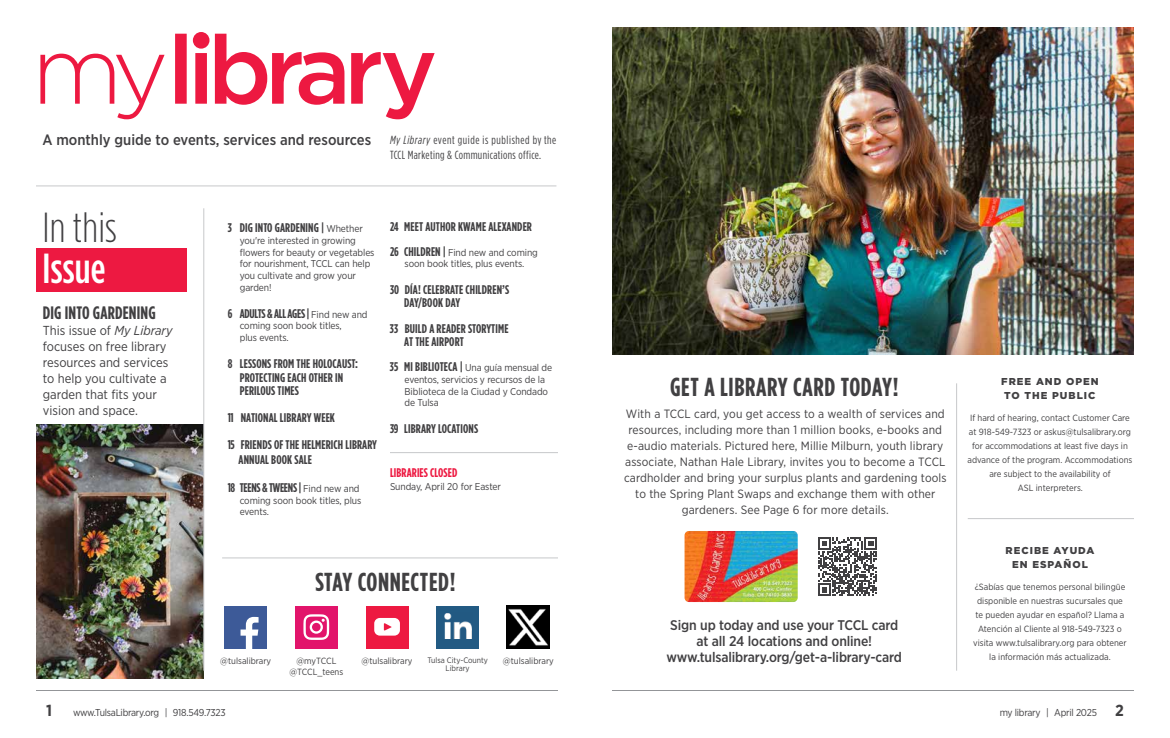
<style>
.page{position:relative;width:1170px;height:738px;background:#fff}
.page>*{position:absolute;margin:0;border:0;box-sizing:border-box;transform-origin:0 0}
.t1{font:300 42px "Gotham Condensed";letter-spacing:.005em;color:#414042}
.t2{font:500 42px "Gotham Condensed";letter-spacing:.005em;color:#fff}
.t3{font:700 26px "Gotham Condensed";letter-spacing:.025em;color:#414042}
.t4{font:700 18px "Gotham Condensed";letter-spacing:.01em;color:#414042}
.t5{font:700 16px "Gotham Narrow";color:#414042}
.t6{font:500 15px "Gotham Narrow";color:#414042}
.t7{font:500 14px/16px "Gotham Narrow";letter-spacing:-.01em;color:#414042;text-align:center}
.t8{font:13px/16px "Gotham Narrow";color:#414042}
.t9{font:700 12.6px/13.5px "Gotham Condensed";letter-spacing:.01em;color:#414042}
.t10{font:700 12.6px "Gotham Condensed";letter-spacing:-.02em;color:#414042}
.t11{font:700 12.6px "Gotham Condensed";letter-spacing:.01em;color:#ed1941}
.t12{font:12px/16px "Gotham Narrow";letter-spacing:.01em;color:#414042;text-align:center}
.t13{font:11.8px/14.5px "Gotham Condensed";letter-spacing:.03em;color:#414042}
.t14{font:10px "Gotham Narrow";letter-spacing:-.025em;color:#414042}
.t15{font:900 10px/14px "Gotham";letter-spacing:.1em;color:#414042;text-align:center}
.t16{font:9.9px/11.7px "Gotham Narrow";letter-spacing:-.01em;color:#414042}
.t17{font:9px/14px "Gotham Narrow";color:#414042;text-align:center}
.t18{font:8px/8px "Gotham Narrow";color:#414042;text-align:center}
.s1{font-style:italic}
.s2{font-family:"Gotham Narrow";font-weight:400;font-size:9.9px}
.s3{font-family:"Gotham Condensed";font-weight:700;font-size:12.6px}
.s4{font-weight:700;font-size:16px}
</style>
<div class="page">
<hr style="left:36px;top:690px;width:522px;height:1px;background:#939598">
<hr style="left:612px;top:690px;width:522px;height:1px;background:#939598">
<hr style="left:956px;top:383px;width:1px;height:288px;background:#c7c8ca">
<hr style="left:968px;top:518px;width:166px;height:1px;background:#c7c8ca">
<img style="left:685px;top:531px;width:113px;height:71px">
<svg style="left:818px;top:537px;width:59px;height:59px"></svg>
<img style="left:612px;top:27px;width:522px;height:328px">
<hr style="left:36px;top:186px;width:520px;height:1px;background:#c7c8ca">
<img style="left:36px;top:424px;width:167px;height:255px">
<div style="left:36px;top:248px;width:151px;height:43px;background:#ed1941"></div>
<hr style="left:203px;top:208px;width:1px;height:463px;background:#c7c8ca">
<hr style="left:222px;top:557px;width:336px;height:1px;background:#c7c8ca">
<hr style="left:390px;top:452px;width:168px;height:1px;background:#c7c8ca">
<div style="left:436px;top:606px;width:43px;height:42px;background:#225a83"></div>
<img style="left:444px;top:613px;width:28px;height:26px">
<div style="left:295px;top:606px;width:43px;height:42px;background:#e2146b"></div>
<svg style="left:303px;top:614px;width:26px;height:26px"></svg>
<div style="left:224px;top:606px;width:43px;height:42px;background:#3d5a98"></div>
<svg style="left:241px;top:617px;width:18px;height:32px"></svg>
<div style="left:366px;top:606px;width:42px;height:42px;background:#ed1941"></div>
<svg style="left:374px;top:618px;width:26px;height:18px"></svg>
<img style="left:507px;top:606px;width:43px;height:43px">
<svg style="left:40px;top:34px;width:395px;height:85px"></svg>
<div style="left:193px;top:32px;width:17px;height:17px;background:#ed1941;border-radius:50%"></div>
<h3 class="t6" style="left:42px;top:130px;width:330px">A monthly guide to events, services and resources</h3>
<h3 class="t13" style="left:390px;top:133px;width:168px"><span class="s1">My Library</span> event guide is published by the<br>TCCL Marketing &amp; Communications office.</h3>
<h1 class="t1" style="left:43px;top:204px;width:76px">In this</h1>
<h1 class="t2" style="left:43px;top:244px;width:65px">Issue</h1>
<h3 class="t4" style="left:43px;top:302px;width:114px">DIG INTO GARDENING</h3>
<h3 class="t8" style="left:43px;top:322px;width:131px">This issue of <span class="s1">My Library </span>focuses on free library resources and services to help you cultivate a garden that fits your vision and space.</h3>
<h3 class="t9" style="left:228px;top:221px;width:137px">3 DIG INTO GARDENING | <span class="s2">Whether</span></h3>
<p class="t16" style="left:240px;top:234px;width:136px">you're interested in growing flowers for beauty or vegetables for nourishment, TCCL can help you cultivate and grow your garden!</p>
<h3 class="t10" style="left:228px;top:306px;width:141px">6 ADULTS &amp; ALL AGES | <span class="s2">Find new and</span></h3>
<p class="t16" style="left:240px;top:320px;width:104px">coming soon book titles, plus events.</p>
<h3 class="t9" style="left:240px;top:357px;width:120px;text-indent:-12px">8 LESSONS FROM THE HOLOCAUST:<br>PROTECTING EACH OTHER IN<br>PERILOUS TIMES</h3>
<h3 class="t9" style="left:228px;top:404px;width:151px;line-height:27px">11 NATIONAL LIBRARY WEEK<br>15 FRIENDS OF THE HELMERICH LIBRARY</h3>
<h3 class="t9" style="left:239px;top:453px;width:75px">ANNUAL BOOK SALE</h3>
<h3 class="t10" style="left:228px;top:480px;width:133px">18 TEENS &amp; TWEENS | <span class="s2">Find new and</span></h3>
<p class="t16" style="left:240px;top:494px;width:123px">coming soon book titles, plus events.</p>
<h3 class="t9" style="left:390px;top:219px;width:144px">24 MEET AUTHOR KWAME ALEXANDER</h3>
<p class="t16" style="left:390px;top:246px;width:149px;text-align:center"><span class="s3">26 CHILDREN |</span> Find new and coming soon book titles, plus events.</p>
<h3 class="t9" style="left:404px;top:283px;width:106px;text-indent:-14px">30 DÍA! CELEBRATE CHILDREN’S<br>DAY/BOOK DAY</h3>
<h3 class="t9" style="left:404px;top:321px;width:106px;text-indent:-14px">33 BUILD A READER STORYTIME<br>AT THE AIRPORT</h3>
<p class="t16" style="left:405px;top:362px;width:149px;text-indent:-15px"><span class="s3">35 MI BIBLIOTECA |</span> Una guía mensual de eventos, servicios y recursos de la<br>Biblioteca de la Ciudad y Condado de Tulsa</p>
<h3 class="t9" style="left:390px;top:422px;width:90px">39 LIBRARY LOCATIONS</h3>
<h3 class="t11" style="left:390px;top:465px;width:69px">LIBRARIES CLOSED</h3>
<p class="t16" style="left:390px;top:480px;width:113px">Sunday, April 20 for Easter</p>
<h2 class="t3" style="left:315px;top:567px;width:142px">STAY CONNECTED!</h2>
<p class="t18" style="left:427px;top:656px;width:62px">Tulsa City-County<br>Library</p>
<p class="t17" style="left:220px;top:654px;width:52px">@tulsalibrary</p>
<p class="t17" style="left:362px;top:654px;width:52px">@tulsalibrary</p>
<p class="t17" style="left:503px;top:654px;width:52px">@tulsalibrary</p>
<p class="t17" style="left:289px;top:655px;width:55px;line-height:10.8px">@myTCCL @TCCL_teens</p>
<h2 class="t3" style="left:670px;top:372px;width:230px">GET A LIBRARY CARD TODAY!</h2>
<p class="t12" style="left:624px;top:406px;width:324px">With a TCCL card, you get access to a wealth of services and resources, including more than 1 million books, e-books and e-audio materials. Pictured here, Millie Milburn, youth library associate, Nathan Hale Library, invites you to become a TCCL cardholder and bring your surplus plants and gardening tools to the Spring Plant Swaps and exchange them with other gardeners. See Page 6 for more details.</p>
<h3 class="t7" style="left:667px;top:617px;width:237px">Sign up today and use your TCCL card at all 24 locations and online! www.tulsalibrary.org/get-a-library-card</h3>
<p class="t15" style="left:1001px;top:375px;width:99px;text-align:left">FREE AND OPEN<br>TO THE PUBLIC</p>
<p class="t17" style="left:968px;top:411px;width:166px">If hard of hearing, contact Customer Care at 918-549-7323 or askus@tulsalibrary.org for accommodations at least five days in advance of the program. Accommodations are subject to the availability of<br>ASL interpreters.</p>
<p class="t15" style="left:1006px;top:543px;width:90px">RECIBE AYUDA<br>EN ESPAÑOL</p>
<p class="t17" style="left:973px;top:580px;width:155px">¿Sabías que tenemos personal bilingüe disponible en nuestras sucursales que te pueden ayudar en español? Llama a Atención al Cliente al 918-549-7323 o visita www.tulsalibrary.org para obtener la información más actualizada.</p>
<h3 class="t5" style="left:46px;top:700px;width:7px">1</h3>
<p class="t14" style="left:73px;top:707px;width:154px">www.TulsaLibrary.org | 918.549.7323</p>
<p class="t14" style="left:1000px;top:707px;width:126px">my library | April 2025 <span class="s4">2</span></p>
</div>
